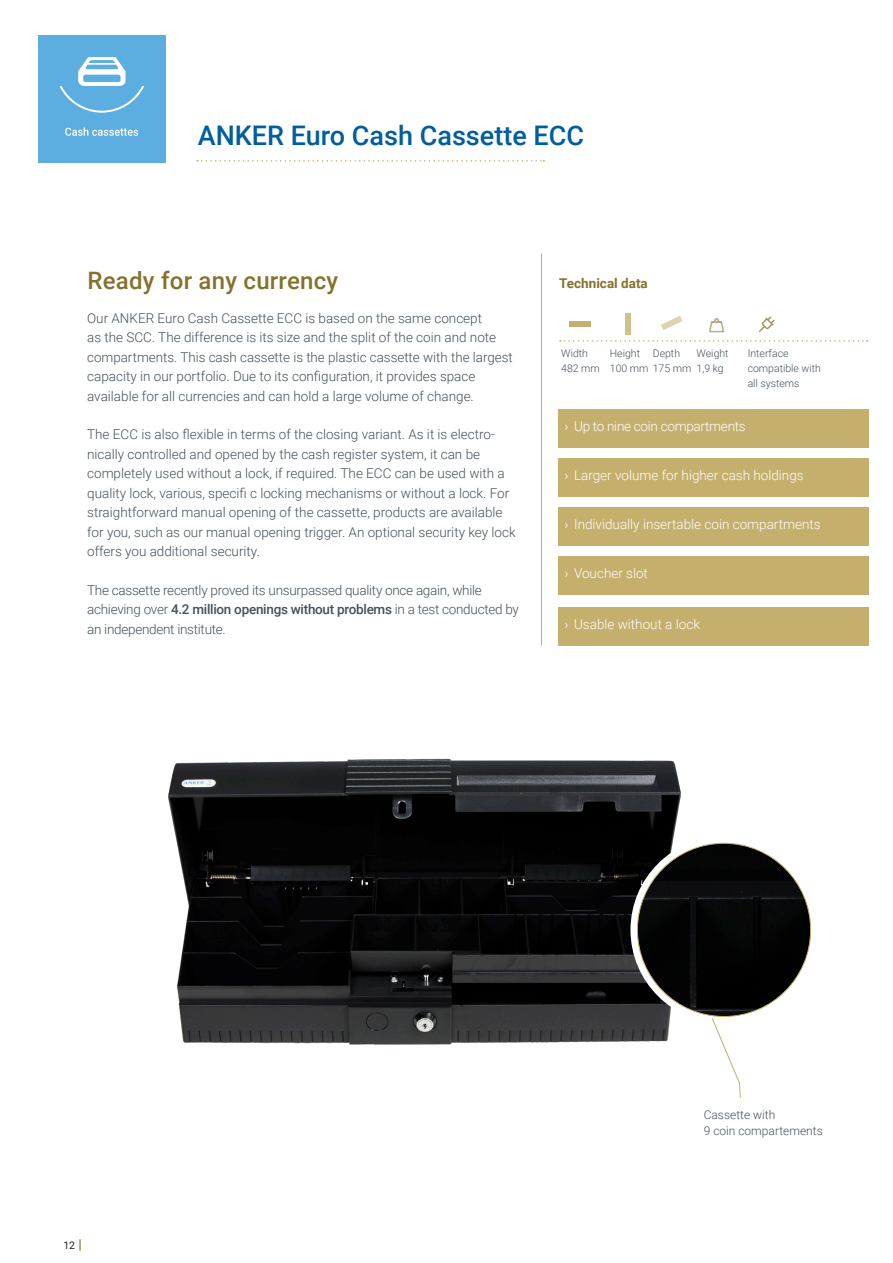
<style>
.page{position:relative;width:893px;height:1263px;background:#fff}
.page>*{position:absolute;margin:0;border:0;box-sizing:border-box;transform-origin:0 0}
.fliesstext{font:500 27px "Roboto";color:#005e9e}
.t1{font:500 24px "Roboto";letter-spacing:.01em;color:#86712c}
.fliesstext-2{font:300 13.5px/19.5px "Roboto";color:#44515b}
.fliesstext-3{font:300 13.5px/19.5px "Roboto";letter-spacing:-.02em;color:#44515b}
.fliesstext-4{font:300 13.5px "Roboto";color:#fff}
.fliesstext-5{font:300 13.5px "Roboto";letter-spacing:-.02em;color:#fff}
.sublines{font:700 13.5px "Roboto";color:#86712c}
.fliesstext-6{font:300 12px/16.5px "Roboto";color:#44515b}
.fliesstext-7{font:300 10.5px/15px "Roboto";color:#44515b}
.t2{font:10.5px "Roboto";color:#231f20}
.s1{font-weight:500}
.s2{font-weight:500;font-size:13.5px;color:#8b752e}
</style>
<div class="page">
<img style="left:168px;top:758px;width:513px;height:287px">
<div style="left:630px;top:836px;width:188px;height:187px;background:#fff;border-radius:50%"></div>
<svg style="left:712px;top:1018px;width:29px;height:80px"></svg>
<img style="left:637px;top:843px;width:174px;height:173px;border-radius:87px">
<hr style="left:541px;top:253px;width:1px;height:392px;background:#c5af6d">
<svg style="left:197px;top:160px;width:347px;height:2px"></svg>
<svg style="left:560px;top:340px;width:308px;height:2px"></svg>
<div style="left:38px;top:35px;width:127px;height:127px;background:#5daee0"></div>
<svg style="left:59px;top:57px;width:85px;height:56px"></svg>
<svg style="left:65px;top:127px;width:73px;height:9px"></svg>
<div style="left:558px;top:409px;width:310px;height:39px;background:#c5af6d"></div>
<div style="left:558px;top:458px;width:310px;height:38px;background:#c5af6d"></div>
<div style="left:558px;top:507px;width:310px;height:38px;background:#c5af6d"></div>
<div style="left:558px;top:607px;width:310px;height:38px;background:#c5af6d"></div>
<div style="left:558px;top:556px;width:310px;height:38px;background:#c5af6d"></div>
<div style="left:570px;top:321px;width:21px;height:6px;background:#c5af6d"></div>
<div style="left:625px;top:314px;width:6px;height:21px;background:#d2bf8b"></div>
<svg style="left:661px;top:316px;width:22px;height:14px"></svg>
<img style="left:709px;top:318px;width:15px;height:15px">
<img style="left:759px;top:316px;width:16px;height:16px">
<p class="fliesstext" style="left:198px;top:116px;width:388px">ANKER Euro Cash Cassette ECC</p>
<p class="t1" style="left:88px;top:263px;width:252px">Ready for any currency</p>
<p class="sublines" style="left:559px;top:274px;width:90px">Technical data</p>
<p class="fliesstext-2" style="left:87px;top:308px;width:427px">Our ANKER Euro Cash Cassette ECC is based on the same concept<br>as the SCC. The difference is its size and the split of the coin and note compartments. This cash cassette is the plastic cassette with the largest capacity in our portfolio. Due to its configuration, it provides space available for all currencies and can hold a large volume of change.</p>
<p class="fliesstext-2" style="left:87px;top:424px;width:430px">The ECC is also flexible in terms of the closing variant. As it is electro&shy;nically controlled and opened by the cash register system, it can be completely used without a lock, if required. The ECC can be used with a quality lock, various, specifi c locking mechanisms or without a lock. For straightforward manual opening of the cassette, products are available for you, such as our manual opening trigger. An optional security key lock offers you additional security.</p>
<p class="fliesstext-3" style="left:87px;top:580px;width:433px">The cassette recently proved its unsurpassed quality once again, while achieving over <span class="s1">4.2 million openings without problems</span> in a test conducted by an independent institute.</p>
<p class="fliesstext-7" style="left:653px;top:345px;width:29px">Depth</p>
<p class="fliesstext-7" style="left:697px;top:345px;width:33px">Weight<br>1,9 kg</p>
<p class="fliesstext-7" style="left:748px;top:345px;width:75px">Interface compatible with all systems</p>
<p class="fliesstext-5" style="left:564px;top:417px;width:183px">› Up to nine coin compartments</p>
<p class="fliesstext-4" style="left:564px;top:466px;width:241px">› Larger volume for higher cash holdings</p>
<p class="fliesstext-4" style="left:564px;top:515px;width:258px">› Individually insertable coin compartments</p>
<p class="fliesstext-7" style="left:561px;top:345px;width:40px">Width<br>482 mm</p>
<p class="fliesstext-7" style="left:610px;top:345px;width:83px">Height<br>100 mm 175 mm</p>
<p class="fliesstext-4" style="left:564px;top:564px;width:85px">› Voucher slot</p>
<p class="fliesstext-4" style="left:564px;top:615px;width:137px">› Usable without a lock</p>
<p class="t2" style="left:63px;top:1237px;width:20px">12 <span class="s2">|</span></p>
<p class="fliesstext-6" style="left:704px;top:1106px;width:121px">Cassette with<br>9 coin compartements</p>
</div>
